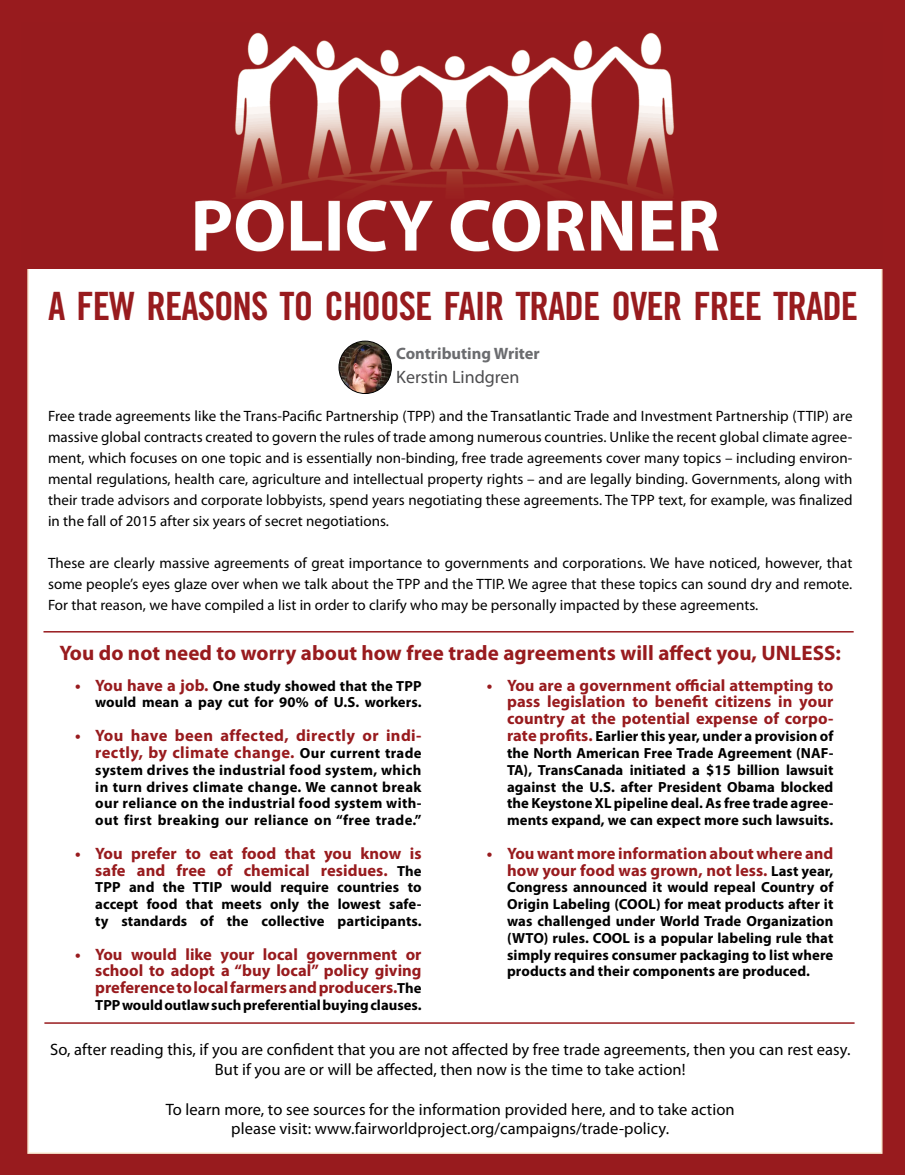
<style>
.page{position:relative;width:905px;height:1175px;background:#fff}
.page>*{position:absolute;margin:0;border:0;box-sizing:border-box;transform-origin:0 0}
.t1{font:39px "Trade Gothic LT Std Bd Cn 20";letter-spacing:-.025em;color:#981b1e}
.t2{font:700 21px "Myriad Pro";letter-spacing:.005em;color:#981b1e}
.t3{font:18px "Myriad Pro";color:#4d4d4f}
.t4{font:700 16.5px/16.8px "Myriad Pro";letter-spacing:.005em;color:#981b1e;text-align:right}
.t5{font:16.5px/19.8px "Myriad Pro";letter-spacing:.005em;color:#000;text-align:center}
.t6{font:700 16.5px/16.8px "Myriad Pro";letter-spacing:.025em;color:#981b1e;text-align:right}
.t7{font:700 16.5px "Myriad Pro";color:#6b6c6f}
.t8{font:15px/21px "Myriad Pro";letter-spacing:.005em;color:#000;text-align:justify}
.t9{font:700 14.7px/16.8px "Myriad Pro";letter-spacing:.005em;color:#000;text-align:justify}
.s1{font-size:16.5px;color:#981b1e}
.s2{font-size:14.7px;color:#000}
</style>
<div class="page">
<div style="left:0;top:0;width:904px;height:1174px;background:#981b1e"></div>
<div style="left:27px;top:25px;width:855px;height:1128px;background:#fff;border:2px solid #fbecd4"></div>
<img style="left:339px;top:341px;width:52px;height:52px;border-radius:26px">
<div style="left:338px;top:341px;width:54px;height:53px;border:1px solid #000;border-radius:50%"></div>
<hr style="left:43px;top:631px;width:810px;height:1px;background:#981b1e">
<img style="left:27px;top:25px;width:855px;height:243px">
<hr style="left:44px;top:1022px;width:810px;height:1px;background:#981b1e">
<h1 class="t1" style="left:48px;top:282px;width:811px">A FEW REASONS TO CHOOSE FAIR TRADE OVER FREE TRADE</h1>
<p class="t7" style="left:396px;top:343px;width:145px">Contributing Writer</p>
<p class="t3" style="left:396px;top:366px;width:125px">Kerstin Lindgren</p>
<p class="t8" style="left:48px;top:405px;width:806px">Free trade agreements like the Trans-Pacific Partnership (TPP) and the Transatlantic Trade and Investment Partnership (TTIP) are massive global contracts created to govern the rules of trade among numerous countries. Unlike the recent global climate agree&shy;ment, which focuses on one topic and is essentially non-binding, free trade agreements cover many topics – including environ&shy;mental regulations, health care, agriculture and intellectual property rights – and are legally binding. Governments, along with their trade advisors and corporate lobbyists, spend years negotiating these agreements. The TPP text, for example, was finalized in the fall of 2015 after six years of secret negotiations.</p>
<p class="t8" style="left:48px;top:552px;width:806px">These are clearly massive agreements of great importance to governments and corporations. We have noticed, however, that some people’s eyes glaze over when we talk about the TPP and the TTIP. We agree that these topics can sound dry and remote.<br>For that reason, we have compiled a list in order to clarify who may be personally impacted by these agreements.</p>
<h2 class="t2" style="left:59px;top:639px;width:783px">You do not need to worry about how free trade agreements will affect you, UNLESS:</h2>
<p class="t9" style="left:75px;top:677px;width:348px;text-align:right"><span class="s1">• You have a job.</span> One study showed that the TPP would mean a pay cut for 90% of U.S. workers.</p>
<p class="t6" style="left:75px;top:726px;width:348px">• You have been affected, directly or indi&shy;rectly, by climate change. <span class="s2">Our current trade</span></p>
<p class="t9" style="left:95px;top:761px;width:328px">system drives the industrial food system, which in turn drives climate change. We cannot break our reliance on the industrial food system with&shy;out first breaking our reliance on “free trade.”</p>
<p class="t4" style="left:75px;top:844px;width:348px">• You prefer to eat food that you know is safe and free of chemical residues. <span class="s2">The</span></p>
<p class="t9" style="left:95px;top:878px;width:328px">TPP and the TTIP would require countries to accept food that meets only the lowest safe&shy;ty standards of the collective participants.</p>
<p class="t4" style="left:95px;top:945px;width:328px;text-align:justify;text-indent:-20px">• You would like your local government or school to adopt a “buy local” policy giving preference to local farmers and producers.<span class="s2">The</span></p>
<p class="t9" style="left:95px;top:996px;width:328px">TPP would outlaw such preferential buying clauses.</p>
<p class="t4" style="left:507px;top:676px;width:328px;text-align:justify;text-indent:-20px">• You are a government official attempting to pass legislation to benefit citizens in your country at the potential expense of corpo-</p>
<p class="t9" style="left:507px;top:727px;width:328px"><span class="s1">rate profits.</span> Earlier this year, under a provision of the North American Free Trade Agreement (NAF-TA), TransCanada initiated a $15 billion lawsuit against the U.S. after President Obama blocked the Keystone XL pipeline deal. As free trade agree&shy;ments expand, we can expect more such lawsuits.</p>
<p class="t4" style="left:487px;top:844px;width:348px">• You want more information about where and how your food was grown, not less. <span class="s2">Last year,</span></p>
<p class="t9" style="left:507px;top:878px;width:328px">Congress announced it would repeal Country of Origin Labeling (COOL) for meat products after it was challenged under World Trade Organization (WTO) rules. COOL is a popular labeling rule that simply requires consumer packaging to list where products and their components are produced.</p>
<p class="t5" style="left:50px;top:1039px;width:802px">So, after reading this, if you are confident that you are not affected by free trade agreements, then you can rest easy.<br>But if you are or will be affected, then now is the time to take action!</p>
<p class="t5" style="left:166px;top:1098px;width:570px">To learn more, to see sources for the information provided here, and to take action please visit: www.fairworldproject.org/campaigns/trade-policy.</p>
</div>
